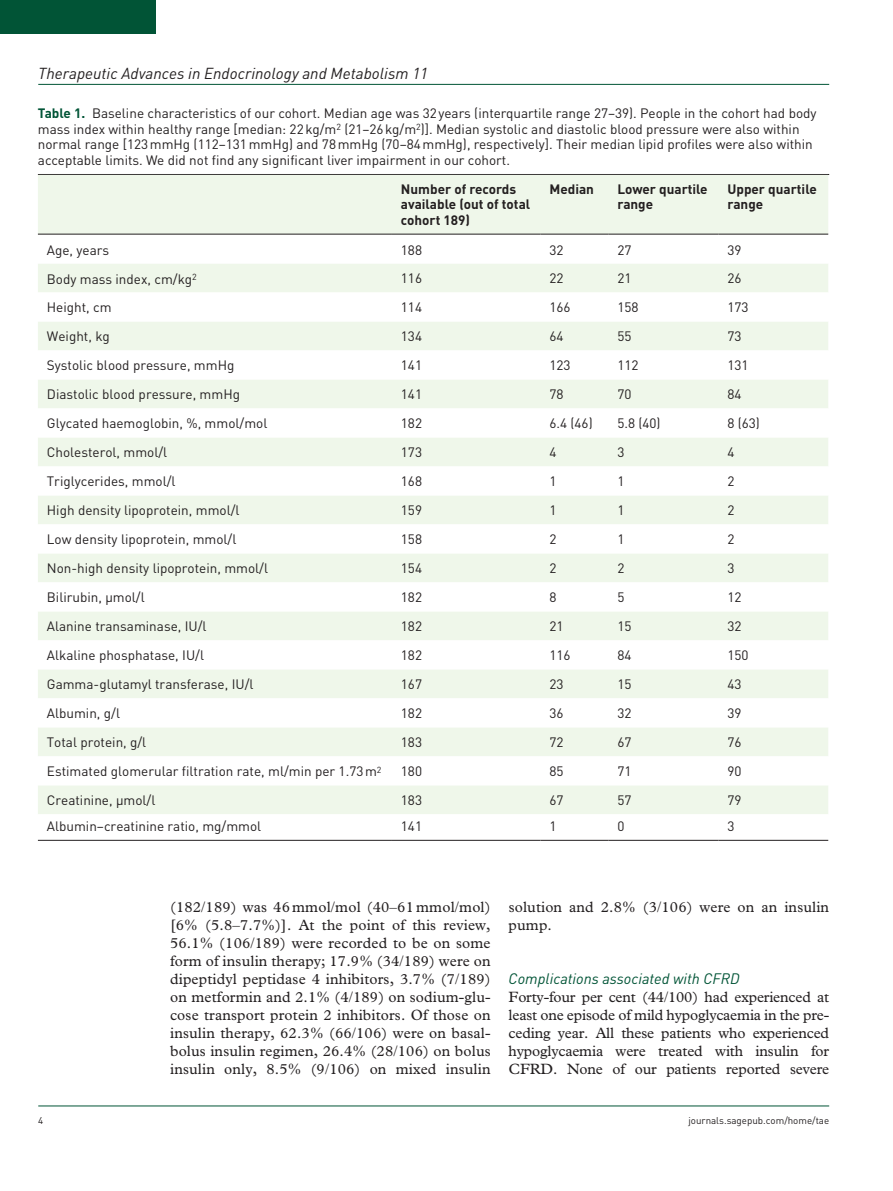
<style>
.page{position:relative;width:893px;height:1191px;background:#fff}
.page>*{position:absolute;margin:0;border:0;box-sizing:border-box;transform-origin:0 0}
.t1{font:italic 15.75px "DIN";color:#231f20}
.t2{font:15px/18px "Plantin Std";letter-spacing:.01em;color:#231f20;text-align:justify}
.t3{font:italic 15px "DIN";color:#015436}
.t4{font:13.5px/15.8px "DIN";color:#231f20}
.t5{font:700 13.5px/15.8px "DIN";color:#231f20}
.t6{font:9.75px "DIN";color:#231f20}
.s1{font-weight:700;color:#015436}
</style>
<div class="page">
<hr style="left:38px;top:84px;width:791px;height:1px;background:#015436">
<hr style="left:38px;top:1105px;width:791px;height:1px;background:#015436">
<div style="left:0;top:0;width:155px;height:34px;background:#015436"></div>
<hr style="left:38px;top:174px;width:791px;height:1px;background:#231f20">
<div style="left:38px;top:175px;width:790px;height:59px;background:#eff7ea"></div>
<svg style="left:38px;top:264px;width:790px;height:576px"></svg>
<hr style="left:38px;top:234px;width:354px;height:1px;background:#231f20">
<hr style="left:392px;top:234px;width:148px;height:1px;background:#231f20">
<hr style="left:540px;top:234px;width:68px;height:1px;background:#231f20">
<hr style="left:608px;top:234px;width:110px;height:1px;background:#231f20">
<hr style="left:718px;top:234px;width:110px;height:1px;background:#231f20">
<hr style="left:38px;top:840px;width:354px;height:1px;background:#231f20">
<hr style="left:392px;top:840px;width:148px;height:1px;background:#231f20">
<hr style="left:540px;top:840px;width:68px;height:1px;background:#231f20">
<hr style="left:608px;top:840px;width:110px;height:1px;background:#231f20">
<hr style="left:718px;top:840px;width:110px;height:1px;background:#231f20">
<p class="t1" style="left:38px;top:63px;width:391px">Therapeutic Advances in Endocrinology and Metabolism 11</p>
<p class="t4" style="left:38px;top:105px;width:780px"><span class="s1">Table 1.</span> Baseline characteristics of our cohort. Median age was 32years (interquartile range 27–39). People in the cohort had body mass index within healthy range [median: 22kg/m<sup>2</sup> (21–26kg/m<sup>2</sup>)]. Median systolic and diastolic blood pressure were also within normal range [123mmHg (112–131mmHg) and 78mmHg (70–84mmHg), respectively]. Their median lipid profiles were also within acceptable limits. We did not find any significant liver impairment in our cohort.</p>
<p class="t5" style="left:401px;top:180px;width:131px">Number of records available (out of total cohort 189)</p>
<p class="t5" style="left:549px;top:180px;width:46px">Median</p>
<p class="t5" style="left:617px;top:180px;width:92px">Lower quartile range</p>
<p class="t5" style="left:727px;top:180px;width:91px">Upper quartile range</p>
<p class="t4" style="left:47px;top:241px;width:64px">Age, years</p>
<p class="t4" style="left:401px;top:241px;width:23px">188</p>
<p class="t4" style="left:549px;top:241px;width:16px">32</p>
<p class="t4" style="left:617px;top:241px;width:16px">27</p>
<p class="t4" style="left:727px;top:241px;width:16px">39</p>
<p class="t4" style="left:47px;top:270px;width:151px">Body mass index, cm/kg<sup>2</sup></p>
<p class="t4" style="left:401px;top:270px;width:23px">116</p>
<p class="t4" style="left:549px;top:270px;width:16px">22</p>
<p class="t4" style="left:617px;top:270px;width:16px">21</p>
<p class="t4" style="left:727px;top:270px;width:16px">26</p>
<p class="t4" style="left:47px;top:299px;width:66px">Height, cm</p>
<p class="t4" style="left:401px;top:299px;width:23px">114</p>
<p class="t4" style="left:549px;top:299px;width:23px">166</p>
<p class="t4" style="left:617px;top:299px;width:23px">158</p>
<p class="t4" style="left:727px;top:299px;width:23px">173</p>
<p class="t4" style="left:47px;top:328px;width:64px">Weight, kg</p>
<p class="t4" style="left:401px;top:328px;width:23px">134</p>
<p class="t4" style="left:549px;top:328px;width:16px">64</p>
<p class="t4" style="left:617px;top:328px;width:16px">55</p>
<p class="t4" style="left:727px;top:328px;width:16px">73</p>
<p class="t4" style="left:47px;top:357px;width:189px">Systolic blood pressure, mmHg</p>
<p class="t4" style="left:401px;top:357px;width:23px">141</p>
<p class="t4" style="left:549px;top:357px;width:23px">123</p>
<p class="t4" style="left:617px;top:357px;width:23px">112</p>
<p class="t4" style="left:727px;top:357px;width:23px">131</p>
<p class="t4" style="left:47px;top:386px;width:195px">Diastolic blood pressure, mmHg</p>
<p class="t4" style="left:401px;top:386px;width:23px">141</p>
<p class="t4" style="left:549px;top:386px;width:16px">78</p>
<p class="t4" style="left:617px;top:386px;width:16px">70</p>
<p class="t4" style="left:727px;top:386px;width:16px">84</p>
<p class="t4" style="left:47px;top:415px;width:222px">Glycated haemoglobin, %, mmol/mol</p>
<p class="t4" style="left:401px;top:415px;width:23px">182</p>
<p class="t4" style="left:549px;top:415px;width:45px">6.4 (46)</p>
<p class="t4" style="left:617px;top:415px;width:45px">5.8 (40)</p>
<p class="t4" style="left:727px;top:415px;width:34px">8 (63)</p>
<p class="t4" style="left:47px;top:444px;width:122px">Cholesterol, mmol/l</p>
<p class="t4" style="left:401px;top:444px;width:23px">173</p>
<p class="t4" style="left:549px;top:444px;width:9px">4</p>
<p class="t4" style="left:617px;top:444px;width:9px">3</p>
<p class="t4" style="left:727px;top:444px;width:9px">4</p>
<p class="t4" style="left:47px;top:473px;width:130px">Triglycerides, mmol/l</p>
<p class="t4" style="left:401px;top:473px;width:23px">168</p>
<p class="t4" style="left:549px;top:473px;width:9px">1</p>
<p class="t4" style="left:617px;top:473px;width:9px">1</p>
<p class="t4" style="left:727px;top:473px;width:9px">2</p>
<p class="t4" style="left:47px;top:502px;width:194px">High density lipoprotein, mmol/l</p>
<p class="t4" style="left:401px;top:502px;width:23px">159</p>
<p class="t4" style="left:549px;top:502px;width:9px">1</p>
<p class="t4" style="left:617px;top:502px;width:9px">1</p>
<p class="t4" style="left:727px;top:502px;width:9px">2</p>
<p class="t4" style="left:47px;top:531px;width:191px">Low density lipoprotein, mmol/l</p>
<p class="t4" style="left:401px;top:531px;width:23px">158</p>
<p class="t4" style="left:549px;top:531px;width:9px">2</p>
<p class="t4" style="left:617px;top:531px;width:9px">1</p>
<p class="t4" style="left:727px;top:531px;width:9px">2</p>
<p class="t4" style="left:47px;top:560px;width:223px">Non-high density lipoprotein, mmol/l</p>
<p class="t4" style="left:401px;top:560px;width:23px">154</p>
<p class="t4" style="left:549px;top:560px;width:9px">2</p>
<p class="t4" style="left:617px;top:560px;width:9px">2</p>
<p class="t4" style="left:727px;top:560px;width:9px">3</p>
<p class="t4" style="left:47px;top:589px;width:99px">Bilirubin, µmol/l</p>
<p class="t4" style="left:401px;top:589px;width:23px">182</p>
<p class="t4" style="left:549px;top:589px;width:9px">8</p>
<p class="t4" style="left:617px;top:589px;width:9px">5</p>
<p class="t4" style="left:727px;top:589px;width:16px">12</p>
<p class="t4" style="left:47px;top:618px;width:161px">Alanine transaminase, IU/l</p>
<p class="t4" style="left:401px;top:618px;width:23px">182</p>
<p class="t4" style="left:549px;top:618px;width:16px">21</p>
<p class="t4" style="left:617px;top:618px;width:16px">15</p>
<p class="t4" style="left:727px;top:618px;width:16px">32</p>
<p class="t4" style="left:47px;top:647px;width:159px">Alkaline phosphatase, IU/l</p>
<p class="t4" style="left:401px;top:647px;width:23px">182</p>
<p class="t4" style="left:549px;top:647px;width:23px">116</p>
<p class="t4" style="left:617px;top:647px;width:16px">84</p>
<p class="t4" style="left:727px;top:647px;width:23px">150</p>
<p class="t4" style="left:47px;top:676px;width:208px">Gamma-glutamyl transferase, IU/l</p>
<p class="t4" style="left:401px;top:676px;width:23px">167</p>
<p class="t4" style="left:549px;top:676px;width:16px">23</p>
<p class="t4" style="left:617px;top:676px;width:16px">15</p>
<p class="t4" style="left:727px;top:676px;width:16px">43</p>
<p class="t4" style="left:47px;top:705px;width:75px">Albumin, g/l</p>
<p class="t4" style="left:401px;top:705px;width:23px">182</p>
<p class="t4" style="left:549px;top:705px;width:16px">36</p>
<p class="t4" style="left:617px;top:705px;width:16px">32</p>
<p class="t4" style="left:727px;top:705px;width:16px">39</p>
<p class="t4" style="left:47px;top:734px;width:101px">Total protein, g/l</p>
<p class="t4" style="left:401px;top:734px;width:23px">183</p>
<p class="t4" style="left:549px;top:734px;width:16px">72</p>
<p class="t4" style="left:617px;top:734px;width:16px">67</p>
<p class="t4" style="left:727px;top:734px;width:16px">76</p>
<p class="t4" style="left:47px;top:763px;width:336px">Estimated glomerular filtration rate, ml/min per 1.73m<sup>2</sup></p>
<p class="t4" style="left:401px;top:763px;width:23px">180</p>
<p class="t4" style="left:549px;top:763px;width:16px">85</p>
<p class="t4" style="left:617px;top:763px;width:16px">71</p>
<p class="t4" style="left:727px;top:763px;width:16px">90</p>
<p class="t4" style="left:47px;top:792px;width:110px">Creatinine, µmol/l</p>
<p class="t4" style="left:401px;top:792px;width:23px">183</p>
<p class="t4" style="left:549px;top:792px;width:16px">67</p>
<p class="t4" style="left:617px;top:792px;width:16px">57</p>
<p class="t4" style="left:727px;top:792px;width:16px">79</p>
<p class="t4" style="left:47px;top:818px;width:216px">Albumin–creatinine ratio, mg/mmol</p>
<p class="t4" style="left:401px;top:818px;width:23px">141</p>
<p class="t4" style="left:549px;top:818px;width:9px">1</p>
<p class="t4" style="left:617px;top:818px;width:9px">0</p>
<p class="t4" style="left:727px;top:818px;width:9px">3</p>
<p class="t2" style="left:170px;top:898px;width:322px">(182/189) was 46 mmol/mol (40–61 mmol/mol) [6% (5.8–7.7%)]. At the point of this review, 56.1% (106/189) were recorded to be on some form of insulin therapy; 17.9% (34/189) were on dipeptidyl peptidase 4 inhibitors, 3.7% (7/189) on metformin and 2.1% (4/189) on sodium-glu&shy;cose transport protein 2 inhibitors. Of those on insulin therapy, 62.3% (66/106) were on basal&shy;bolus insulin regimen, 26.4% (28/106) on bolus insulin only, 8.5% (9/106) on mixed insulin</p>
<p class="t2" style="left:509px;top:898px;width:322px">solution and 2.8% (3/106) were on an insulin pump.</p>
<p class="t3" style="left:509px;top:969px;width:233px">Complications associated with CFRD</p>
<p class="t2" style="left:509px;top:988px;width:322px">Forty-four per cent (44/100) had experienced at least one episode of mild hypoglycaemia in the pre&shy;ceding year. All these patients who experienced hypoglycaemia were treated with insulin for CFRD. None of our patients reported severe</p>
<p class="t6" style="left:38px;top:1114px;width:7px">4</p>
<p class="t6" style="left:688px;top:1114px;width:142px">journals.sagepub.com/home/tae</p>
</div>
